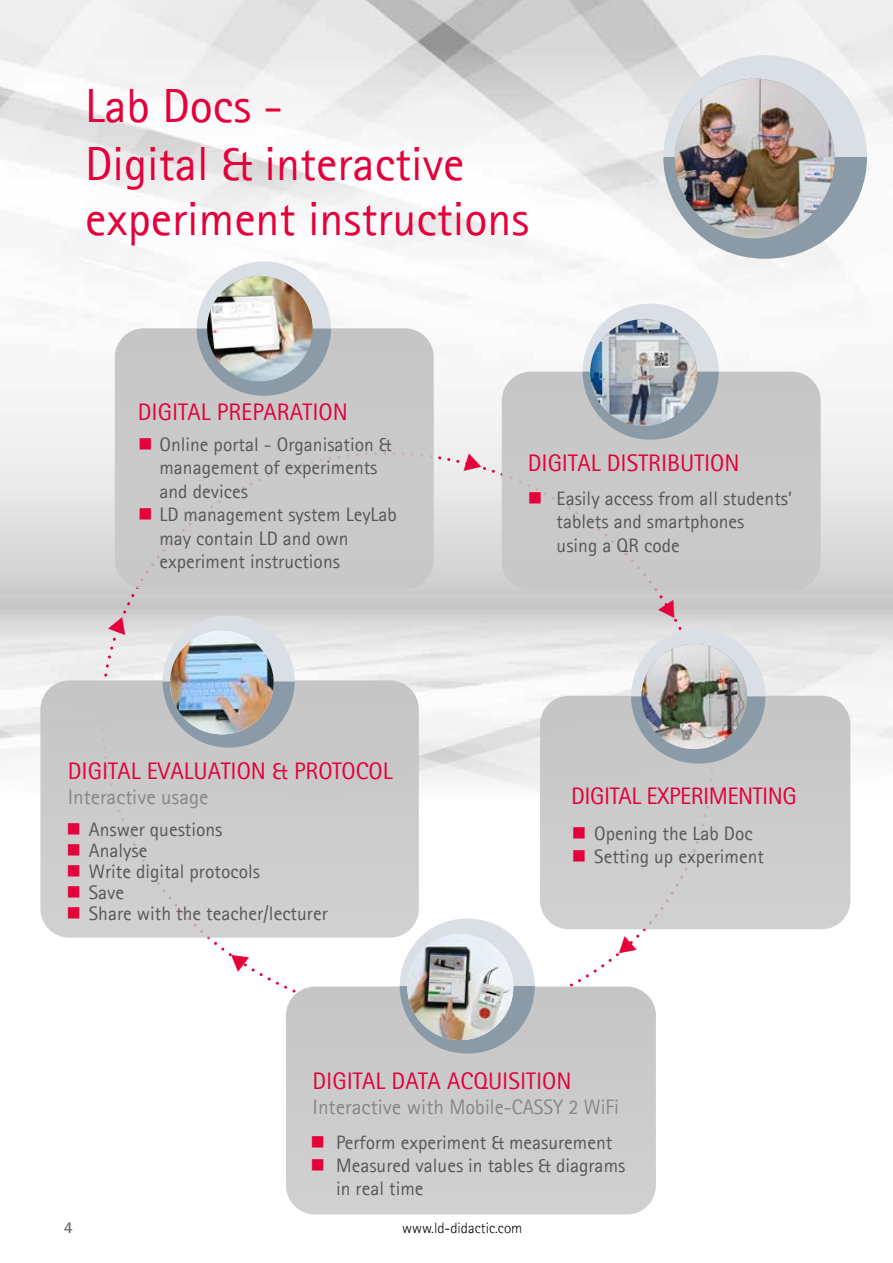
<style>
.page{position:relative;width:893px;height:1263px;background:#fff}
.page>*{position:absolute;margin:0;border:0;box-sizing:border-box;transform-origin:0 0}
.t1{font:48px/56.6px "Agfa Rotis Sans Serif";color:#e4003a}
.t2{font:24px "Agfa Rotis Sans Serif";color:#e4003a}
.t3{font:24px "Agfa Rotis Sans Serif";letter-spacing:-.02em;color:#e4003a}
.t4{font:21px "Agfa Rotis Sans Serif";color:#878787}
.t5{font:19.5px/23.4px "Agfa Rotis Sans Serif";color:#575756}
.t6{font:700 16.5px "Agfa Rotis Sans Serif";color:#706f6f}
.t7{font:300 15px "Agfa Rotis Sans Serif";color:#000}
.s1{color:#e4003a}
</style>
<div class="page">
<svg style="left:0;top:715px;width:893px;height:90px;fill:#f5f5f5"></svg>
<svg style="left:511px;top:583px;width:236px;height:222px"></svg>
<svg style="left:118px;top:417px;width:388px;height:205px;background:#d6d6d6"></svg>
<svg style="left:67px;top:627px;width:237px;height:366px"></svg>
<div style="left:502px;top:372px;width:319px;height:219px;background:#c6c6c6;border-radius:29px"></div>
<svg style="left:583px;top:304px;width:136px;height:136px"></svg>
<img style="left:590px;top:319px;width:107px;height:107px;border-radius:53px">
<div style="left:115px;top:328px;width:319px;height:261px;background:#c6c6c6;border-radius:29px"></div>
<svg style="left:197px;top:261px;width:134px;height:135px"></svg>
<img style="left:207px;top:276px;width:105px;height:105px;border-radius:53px">
<div style="left:40px;top:680px;width:379px;height:258px;background:#c6c6c6;border-radius:29px"></div>
<svg style="left:163px;top:615px;width:132px;height:132px"></svg>
<img style="left:170px;top:631px;width:104px;height:103px">
<div style="left:540px;top:696px;width:310px;height:233px;background:#c6c6c6;border-radius:29px"></div>
<div style="left:286px;top:986px;width:370px;height:228px;background:#c6c6c6;border-radius:29px"></div>
<svg style="left:400px;top:918px;width:135px;height:135px"></svg>
<img style="left:407px;top:934px;width:106px;height:106px;border-radius:53px">
<svg style="left:663px;top:55px;width:204px;height:204px"></svg>
<img style="left:675px;top:79px;width:159px;height:159px;border-radius:80px">
<svg style="left:108px;top:614px;width:23px;height:21px"></svg>
<svg style="left:464px;top:453px;width:20px;height:22px"></svg>
<img style="left:631px;top:600px;width:134px;height:163px">
<svg style="left:615px;top:936px;width:22px;height:21px"></svg>
<svg style="left:226px;top:948px;width:23px;height:24px"></svg>
<h1 class="t1" style="left:85px;top:78px;width:446px">Lab Docs -<br>Digital &amp; interactive experiment instructions</h1>
<p class="t2" style="left:138px;top:398px;width:212px">DIGITAL PREPARATION</p>
<p class="t5" style="left:159px;top:432px;width:234px;text-indent:-21px"><span class="s1">■</span> Online portal - Organisation &amp; management of experiments and devices</p>
<p class="t5" style="left:159px;top:503px;width:239px;text-indent:-21px"><span class="s1">■</span> LD management system LeyLab may contain LD and own experiment instructions</p>
<p class="t2" style="left:68px;top:756px;width:326px">DIGITAL EVALUATION &amp; PROTOCOL</p>
<p class="t4" style="left:68px;top:784px;width:142px">Interactive usage</p>
<p class="t5" style="left:66px;top:818px;width:157px"><span class="s1">■</span> Answer questions</p>
<p class="t5" style="left:66px;top:839px;width:82px"><span class="s1">■</span> Analyse</p>
<p class="t5" style="left:66px;top:860px;width:195px"><span class="s1">■</span> Write digital protocols</p>
<p class="t5" style="left:66px;top:881px;width:59px"><span class="s1">■</span> Save</p>
<p class="t5" style="left:66px;top:902px;width:263px"><span class="s1">■</span> Share with the teacher/lecturer</p>
<p class="t2" style="left:528px;top:448px;width:213px">DIGITAL DISTRIBUTION</p>
<p class="t5" style="left:557px;top:486px;width:237px;text-indent:-29px"><span class="s1">■</span> Easily access from all students’ tablets and smartphones<br>using a QR code</p>
<p class="t3" style="left:571px;top:782px;width:227px">DIGITAL EXPERIMENTING</p>
<p class="t5" style="left:572px;top:821px;width:182px"><span class="s1">■</span> Opening the Lab Doc</p>
<p class="t5" style="left:572px;top:844px;width:194px"><span class="s1">■</span> Setting up experiment</p>
<p class="t2" style="left:313px;top:1067px;width:261px">DIGITAL DATA ACQUISITION</p>
<p class="t4" style="left:313px;top:1095px;width:308px">Interactive with Mobile-CASSY 2 WiFi</p>
<p class="t5" style="left:311px;top:1130px;width:303px"><span class="s1">■</span> Perform experiment &amp; measurement</p>
<p class="t5" style="left:336px;top:1153px;width:291px;text-indent:-26px"><span class="s1">■</span> Measured values in tables &amp; diagrams in real time</p>
<p class="t6" style="left:64px;top:1217px;width:10px">4</p>
<p class="t7" style="left:402px;top:1219px;width:122px">www.ld-didactic.com</p>
</div>
